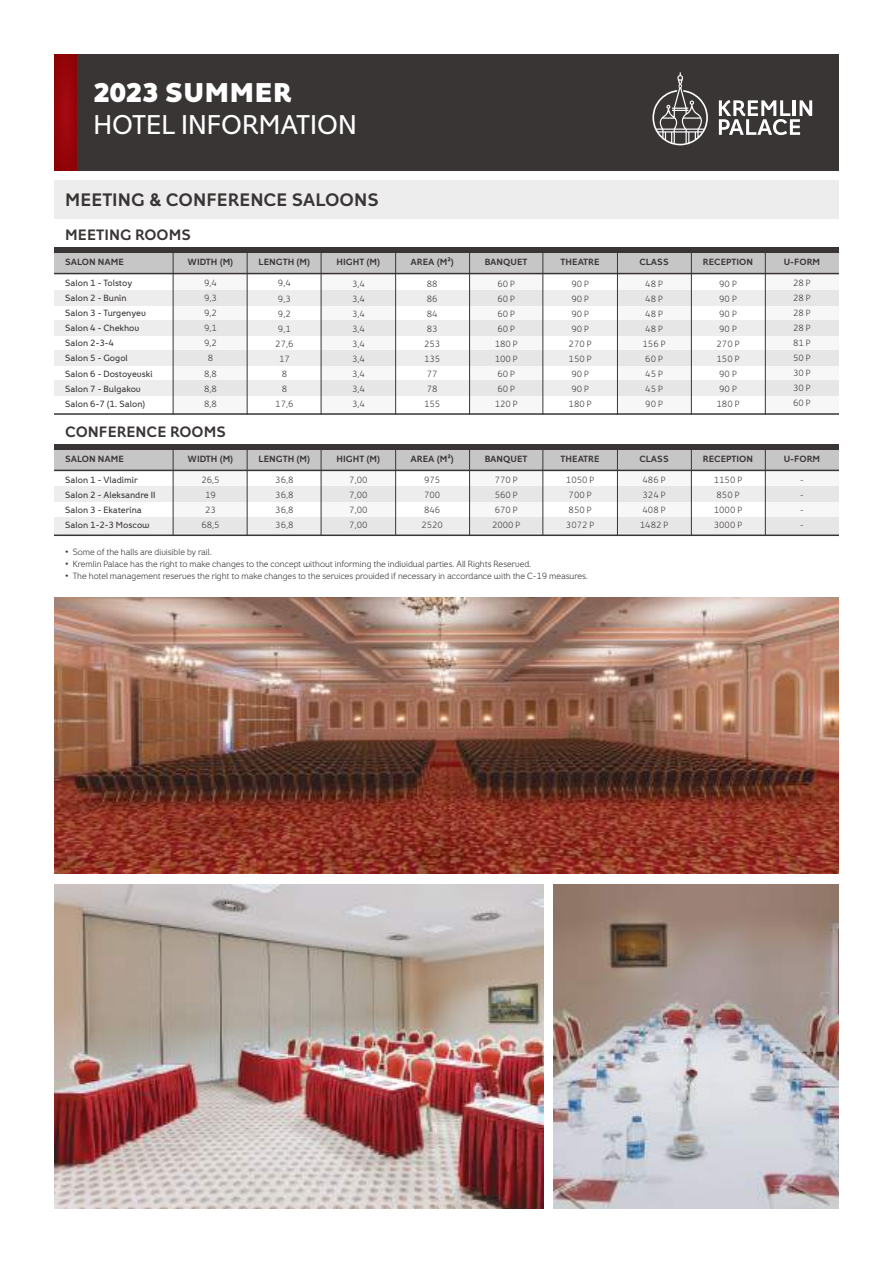
<style>
.page{position:relative;width:893px;height:1263px;background:#fff}
.page>*{position:absolute;margin:0;border:0;box-sizing:border-box;transform-origin:0 0}
.t1{font:27px "Fox Grotesque Pro";color:#fff}
.t2{font:800 27px "Fox Grotesque Pro";color:#fff}
.t3{font:700 18px "Fox Grotesque Pro";color:#393535}
.t4{font:700 15px "Fox Grotesque Pro";color:#393535}
.t5{font:9px/15px "Fox Grotesque Pro Lt";color:#393535;text-align:center}
.t6{font:9px/15px "Fox Grotesque Pro";color:#393535}
.t7{font:700 9px "Fox Grotesque Pro";color:#393535}
</style>
<div class="page">
<img style="left:554px;top:884px;width:285px;height:325px">
<div style="left:54px;top:181px;width:785px;height:38px;background:#eeeded"></div>
<img style="left:54px;top:884px;width:489px;height:325px">
<img style="left:54px;top:598px;width:785px;height:276px">
<div style="left:54px;top:290px;width:785px;height:15px;background:#eeeded"></div>
<div style="left:54px;top:320px;width:785px;height:15px;background:#eeeded"></div>
<div style="left:54px;top:350px;width:785px;height:15px;background:#eeeded"></div>
<div style="left:54px;top:380px;width:785px;height:15px;background:#eeeded"></div>
<div style="left:173px;top:250px;width:74px;height:164px;background:linear-gradient(to right,#efeeee,#efeeee)"></div>
<div style="left:321px;top:250px;width:74px;height:164px;background:linear-gradient(to right,#efeeee,#efeeee)"></div>
<div style="left:469px;top:250px;width:74px;height:164px;background:linear-gradient(to right,#efeeee,#efeeee)"></div>
<div style="left:617px;top:250px;width:74px;height:164px;background:linear-gradient(to right,#efeeee,#efeeee)"></div>
<div style="left:765px;top:250px;width:74px;height:164px;background:linear-gradient(to right,#efeeee,#efeeee)"></div>
<div style="left:54px;top:251px;width:785px;height:23px;background:#c7c6c7"></div>
<div style="left:54px;top:247px;width:785px;height:6px;background:#393535"></div>
<hr style="left:54px;top:273px;width:785px;height:1px;background:#393535">
<hr style="left:54px;top:413px;width:785px;height:2px;background:#393535">
<hr style="left:173px;top:250px;width:1px;height:165px;background:#393535">
<hr style="left:247px;top:250px;width:1px;height:165px;background:#393535">
<hr style="left:321px;top:250px;width:1px;height:165px;background:#393535">
<hr style="left:395px;top:250px;width:1px;height:165px;background:#393535">
<hr style="left:469px;top:250px;width:1px;height:165px;background:#393535">
<hr style="left:542px;top:250px;width:1px;height:165px;background:#393535">
<hr style="left:617px;top:250px;width:1px;height:165px;background:#393535">
<hr style="left:765px;top:250px;width:1px;height:165px;background:#393535">
<hr style="left:691px;top:250px;width:1px;height:165px;background:#393535">
<div style="left:54px;top:487px;width:785px;height:15px;background:#eeeded"></div>
<div style="left:54px;top:517px;width:785px;height:17px;background:#eeeded"></div>
<svg style="left:174px;top:471px;width:73px;height:61px;fill:#e7e6e6"></svg>
<svg style="left:322px;top:471px;width:73px;height:16px"></svg>
<svg style="left:470px;top:471px;width:72px;height:61px;fill:#e7e6e6"></svg>
<svg style="left:618px;top:471px;width:73px;height:61px;fill:#e7e6e6"></svg>
<svg style="left:766px;top:471px;width:73px;height:16px"></svg>
<div style="left:54px;top:447px;width:785px;height:23px;background:#c7c6c7"></div>
<div style="left:54px;top:444px;width:785px;height:6px;background:#393535"></div>
<hr style="left:54px;top:470px;width:785px;height:1px;background:#393535">
<hr style="left:54px;top:534px;width:785px;height:2px;background:#393535">
<hr style="left:173px;top:447px;width:1px;height:89px;background:#393535">
<hr style="left:247px;top:447px;width:1px;height:89px;background:#393535">
<hr style="left:321px;top:447px;width:1px;height:89px;background:#393535">
<hr style="left:395px;top:447px;width:1px;height:89px;background:#393535">
<hr style="left:469px;top:447px;width:1px;height:89px;background:#393535">
<hr style="left:542px;top:447px;width:1px;height:89px;background:#393535">
<hr style="left:617px;top:447px;width:1px;height:89px;background:#393535">
<hr style="left:765px;top:447px;width:1px;height:89px;background:#393535">
<hr style="left:691px;top:447px;width:1px;height:89px;background:#393535">
<div style="left:77px;top:54px;width:762px;height:116px;background:#393535"></div>
<div style="left:54px;top:54px;width:23px;height:116px;background:#960509"></div>
<svg style="left:652px;top:72px;width:56px;height:73px"></svg>
<svg style="left:719px;top:100px;width:93px;height:35px"></svg>
<h1 class="t2" style="left:94px;top:75px;width:200px">2023 SUMMER</h1>
<h1 class="t1" style="left:94px;top:108px;width:265px">HOTEL INFORMATION</h1>
<h2 class="t3" style="left:65px;top:189px;width:315px">MEETING &amp; CONFERENCE SALOONS</h2>
<h3 class="t4" style="left:65px;top:226px;width:127px">MEETING ROOMS</h3>
<p class="t7" style="left:65px;top:256px;width:60px">SALON NAME</p>
<p class="t7" style="left:188px;top:256px;width:47px">WIDTH (M)</p>
<p class="t7" style="left:259px;top:256px;width:53px">LENGTH (M)</p>
<p class="t7" style="left:337px;top:256px;width:45px">HIGHT (M)</p>
<p class="t7" style="left:411px;top:256px;width:45px">AREA (M²)</p>
<p class="t7" style="left:485px;top:256px;width:44px">BANQUET</p>
<p class="t7" style="left:561px;top:256px;width:40px">THEATRE</p>
<p class="t7" style="left:639px;top:256px;width:31px">CLASS</p>
<p class="t7" style="left:703px;top:256px;width:52px">RECEPTION</p>
<p class="t7" style="left:784px;top:256px;width:38px">U-FORM</p>
<p class="t6" style="left:65px;top:276px;width:89px">Salon 1 - Tolstoy<br>Salon 2 - Bunin<br>Salon 3 - Turgenyev<br>Salon 4 - Chekhov<br>Salon 2-3-4<br>Salon 5 - Gogol<br>Salon 6 - Dostoyevski<br>Salon 7 - Bulgakov<br>Salon 6-7 (1. Salon)</p>
<p class="t5" style="left:204px;top:276px;width:14px">9,4<br>9,3<br>9,2<br>9,1<br>9,2<br>8<br>8,8<br>8,8<br>8,8</p>
<p class="t5" style="left:275px;top:276px;width:20px">9,4<br>9,3<br>9,2<br>9,1<br>27,6<br>17<br>8<br>8<br>17,6</p>
<p class="t5" style="left:424px;top:276px;width:18px;text-align:left">88<br>86<br>84<br>83<br>253<br>135<br>77<br>78<br>155</p>
<p class="t5" style="left:495px;top:276px;width:24px;text-align:left">60 P<br>60 P<br>60 P<br>60 P<br>180 P<br>100 P<br>60 P<br>60 P<br>120 P</p>
<p class="t5" style="left:569px;top:276px;width:24px;text-align:left">90 P<br>90 P<br>90 P<br>90 P<br>270 P<br>150 P<br>90 P<br>90 P<br>180 P</p>
<p class="t5" style="left:643px;top:276px;width:24px;text-align:left">48 P<br>48 P<br>48 P<br>48 P<br>156 P<br>60 P<br>45 P<br>45 P<br>90 P</p>
<p class="t5" style="left:716px;top:276px;width:24px">90 P<br>90 P<br>90 P<br>90 P<br>270 P<br>150 P<br>90 P<br>90 P<br>180 P</p>
<p class="t5" style="left:793px;top:276px;width:19px;text-align:justify">28 P 28 P 28 P 28 P 81 P 50 P 30 P 30 P 60 P</p>
<p class="t5" style="left:352px;top:276px;width:14px;text-align:justify">3,4<br>3,4<br>3,4<br>3,4<br>3,4<br>3,4<br>3,4<br>3,4<br>3,4</p>
<h3 class="t4" style="left:65px;top:422px;width:162px">CONFERENCE ROOMS</h3>
<p class="t7" style="left:65px;top:453px;width:60px">SALON NAME</p>
<p class="t7" style="left:188px;top:453px;width:47px">WIDTH (M)</p>
<p class="t7" style="left:259px;top:453px;width:53px">LENGTH (M)</p>
<p class="t7" style="left:337px;top:453px;width:45px">HIGHT (M)</p>
<p class="t7" style="left:411px;top:453px;width:45px">AREA (M²)</p>
<p class="t7" style="left:485px;top:453px;width:44px">BANQUET</p>
<p class="t7" style="left:561px;top:453px;width:40px">THEATRE</p>
<p class="t7" style="left:639px;top:453px;width:31px">CLASS</p>
<p class="t7" style="left:703px;top:453px;width:52px">RECEPTION</p>
<p class="t7" style="left:784px;top:453px;width:38px">U-FORM</p>
<p class="t6" style="left:65px;top:473px;width:92px">Salon 1 - Vladimir<br>Salon 2 - Aleksandre II<br>Salon 3 - Ekaterina<br>Salon 1-2-3 Moscow</p>
<p class="t5" style="left:201px;top:473px;width:20px">26,5<br>19<br>23<br>68,5</p>
<p class="t5" style="left:275px;top:473px;width:20px;text-align:justify">36,8<br>36,8<br>36,8<br>36,8</p>
<p class="t5" style="left:421px;top:473px;width:23px">975<br>700<br>846<br>2520</p>
<p class="t5" style="left:492px;top:473px;width:30px;text-align:left">770 P<br>560 P<br>670 P<br>2000 P</p>
<p class="t5" style="left:566px;top:473px;width:30px">1050 P<br>700 P<br>850 P<br>3072 P</p>
<p class="t5" style="left:640px;top:473px;width:30px">486 P<br>324 P<br>408 P<br>1482 P</p>
<p class="t5" style="left:714px;top:473px;width:30px">1150 P<br>850 P<br>1000 P<br>3000 P</p>
<p class="t5" style="left:349px;top:473px;width:20px;text-align:justify">7,00<br>7,00<br>7,00<br>7,00</p>
<p class="t5" style="left:800px;top:473px;width:5px;text-align:justify">- - - -</p>
<p class="t5" style="left:65px;top:544px;width:148px">• Some of the halls are divisible by rail.</p>
<p class="t5" style="left:65px;top:556px;width:467px">• Kremlin Palace has the right to make changes to the concept without informing the individual parties. All Rights Reserved.</p>
<p class="t5" style="left:65px;top:568px;width:524px">• The hotel management reserves the right to make changes to the services provided if necessary in accordance with the C-19 measures.</p>
</div>
